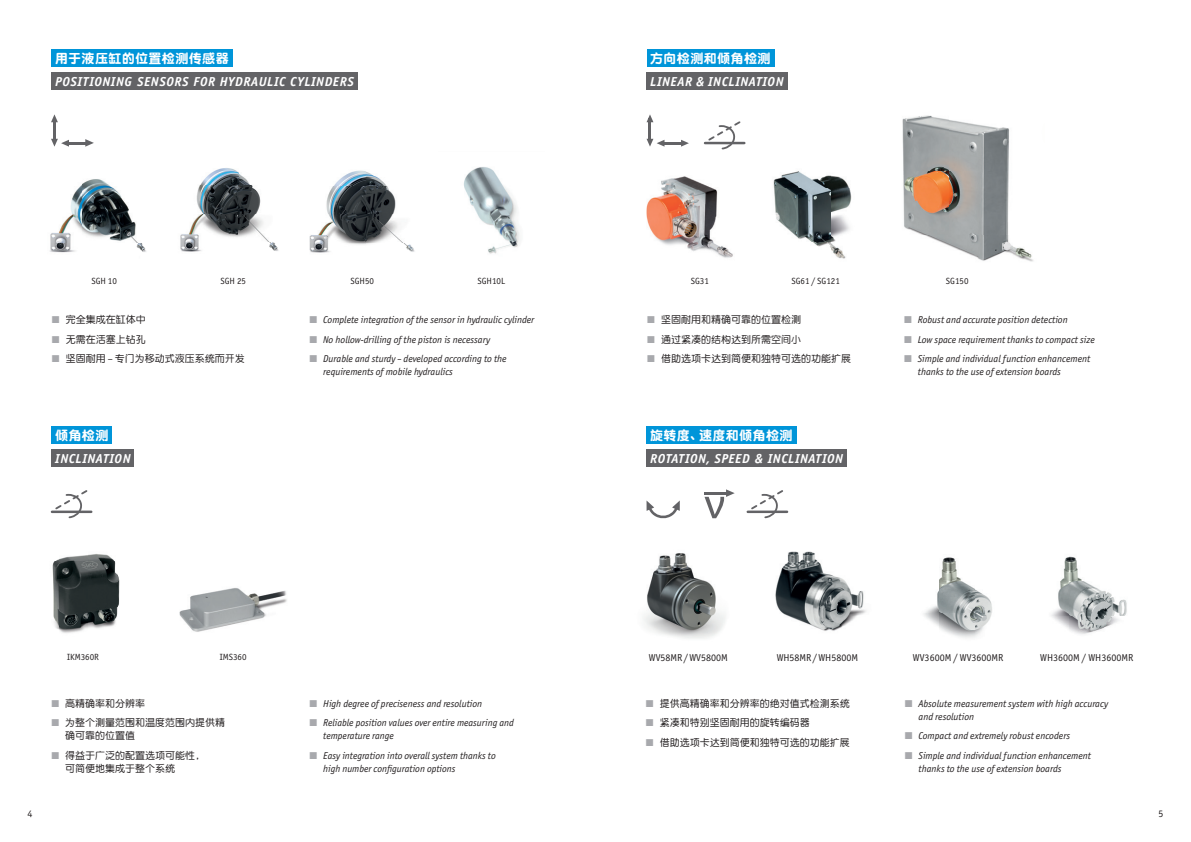
<style>
.page{position:relative;width:1191px;height:842px;background:#fff}
.page>*{position:absolute;margin:0;border:0;box-sizing:border-box;transform-origin:0 0}
.t1{font:italic 700 13px "Officina Sans ITC Pro";letter-spacing:.04em;color:#fff}
.t2{font:13px "DF Yuan GB W9";letter-spacing:.03em;color:#fff}
.t3{font:italic 10px/19.5px "Officina Sans ITC Pro";color:#231f20}
.t4{font:10px/19.5px "DF Yuan GB W5";color:#231f20}
.t5{font:10px "Officina Sans ITC Pro";color:#231f20}
.t6{font:9px "Officina Sans ITC Pro";color:#231f20}
.s1{font-family:"Officina Sans ITC Pro"}
</style>
<div class="page">
<img style="left:646px;top:176px;width:87px;height:82px">
<img style="left:902px;top:115px;width:132px;height:147px">
<img style="left:773px;top:171px;width:79px;height:88px">
<img style="left:199px;top:168px;width:188px;height:18px">
<img style="left:180px;top:186px;width:94px;height:57px">
<img style="left:180px;top:243px;width:235px;height:10px">
<img style="left:50px;top:144px;width:96px;height:109px">
<img style="left:309px;top:186px;width:94px;height:57px">
<img style="left:294px;top:168px;width:13px;height:85px">
<img style="left:52px;top:554px;width:68px;height:79px">
<img style="left:179px;top:588px;width:108px;height:44px">
<svg style="left:85px;top:139px;width:9px;height:8px"></svg>
<hr style="left:65px;top:142px;width:21px;height:2px;background:#636366">
<svg style="left:51px;top:139px;width:18px;height:8px"></svg>
<svg style="left:51px;top:114px;width:7px;height:8px"></svg>
<hr style="left:53px;top:119px;width:3px;height:20px;background:#636366">
<svg style="left:681px;top:140px;width:8px;height:7px"></svg>
<hr style="left:661px;top:142px;width:20px;height:2px;background:#636366">
<svg style="left:646px;top:139px;width:18px;height:8px"></svg>
<svg style="left:646px;top:114px;width:7px;height:8px"></svg>
<hr style="left:649px;top:119px;width:2px;height:20px;background:#636366">
<hr style="left:705px;top:142px;width:39px;height:2px;background:#636366">
<svg style="left:706px;top:121px;width:36px;height:29px"></svg>
<svg style="left:646px;top:500px;width:34px;height:19px"></svg>
<hr style="left:747px;top:511px;width:40px;height:2px;background:#636366">
<svg style="left:749px;top:490px;width:36px;height:29px"></svg>
<svg style="left:704px;top:489px;width:30px;height:29px"></svg>
<hr style="left:52px;top:511px;width:39px;height:2px;background:#636366">
<svg style="left:54px;top:490px;width:35px;height:29px"></svg>
<img style="left:643px;top:553px;width:82px;height:86px">
<img style="left:923px;top:557px;width:69px;height:81px">
<img style="left:1051px;top:556px;width:76px;height:78px">
<img style="left:775px;top:551px;width:91px;height:80px">
<div style="left:52px;top:72px;width:305px;height:18px;background:#636366"></div>
<div style="left:646px;top:72px;width:142px;height:18px;background:#636366"></div>
<div style="left:52px;top:50px;width:181px;height:17px;background:#0095d9"></div>
<div style="left:52px;top:449px;width:82px;height:18px;background:#636366"></div>
<div style="left:52px;top:426px;width:60px;height:18px;background:#0095d9"></div>
<div style="left:646px;top:50px;width:128px;height:17px;background:#0095d9"></div>
<div style="left:646px;top:449px;width:201px;height:18px;background:#636366"></div>
<div style="left:646px;top:426px;width:150px;height:18px;background:#0095d9"></div>
<img style="left:464px;top:167px;width:56px;height:87px">
<h1 class="t2" style="left:55px;top:52px;width:175px">用于液压缸的位置检测传感器</h1>
<h1 class="t2" style="left:650px;top:52px;width:122px">方向检测和倾角检测</h1>
<h1 class="t1" style="left:55px;top:74px;width:300px">POSITIONING SENSORS FOR HYDRAULIC CYLINDERS</h1>
<h1 class="t1" style="left:650px;top:74px;width:135px">LINEAR &amp; INCLINATION</h1>
<p class="t6" style="left:91px;top:276px;width:27px">SGH 10</p>
<p class="t6" style="left:220px;top:276px;width:27px">SGH 25</p>
<p class="t6" style="left:350px;top:276px;width:25px">SGH50</p>
<p class="t6" style="left:477px;top:276px;width:29px">SGH10L</p>
<p class="t6" style="left:691px;top:276px;width:20px">SG31</p>
<p class="t6" style="left:791px;top:276px;width:50px">SG61 / SG121</p>
<p class="t6" style="left:946px;top:276px;width:24px">SG150</p>
<p class="t4" style="left:66px;top:310px;width:181px">完全集成在缸体中<br>无需在活塞上钻孔<br>坚固耐用 <span class="s1">–</span> 专门为移动式液压系统而开发</p>
<p class="t4" style="left:661px;top:310px;width:191px">坚固耐用和精确可靠的位置检测<br>通过紧凑的结构达到所需空间小<br>借助选项卡达到简便和独特可选的功能扩展</p>
<p class="t3" style="left:323px;top:310px;width:212px">Complete integration of the sensor in hydraulic cylinder<br>No hollow-drilling of the piston is necessary<br>Durable and sturdy – developed according to the</p>
<p class="t3" style="left:323px;top:362px;width:131px">requirements of mobile hydraulics</p>
<h1 class="t2" style="left:55px;top:428px;width:55px">倾角检测</h1>
<h1 class="t1" style="left:55px;top:450px;width:77px">INCLINATION</h1>
<h1 class="t2" style="left:650px;top:428px;width:144px">旋转度、速度和倾角检测</h1>
<h1 class="t1" style="left:650px;top:450px;width:194px">ROTATION, SPEED &amp; INCLINATION</h1>
<p class="t3" style="left:918px;top:310px;width:178px">Robust and accurate position detection<br>Low space requirement thanks to compact size<br>Simple and individual function enhancement</p>
<p class="t3" style="left:918px;top:362px;width:145px">thanks to the use of extension boards</p>
<p class="t6" style="left:67px;top:652px;width:33px">IKM360R</p>
<p class="t6" style="left:220px;top:652px;width:28px">IMS360</p>
<p class="t4" style="left:65px;top:693px;width:162px">高精确率和分辨率<br>为整个测量范围和温度范围内提供精</p>
<p class="t4" style="left:65px;top:726px;width:142px">确可靠的位置值<br>得益于广泛的配置选项可能性，</p>
<p class="t4" style="left:65px;top:758px;width:111px">可简便地集成于整个系统</p>
<p class="t3" style="left:323px;top:694px;width:192px">High degree of preciseness and resolution<br>Reliable position values over entire measuring and</p>
<p class="t3" style="left:323px;top:726px;width:174px">temperature range<br>Easy integration into overall system thanks to</p>
<p class="t3" style="left:323px;top:759px;width:134px">high number configuration options</p>
<p class="t5" style="left:649px;top:652px;width:80px">WV58MR / WV5800M</p>
<p class="t5" style="left:776px;top:652px;width:83px">WH58MR / WH5800M</p>
<p class="t5" style="left:913px;top:652px;width:92px">WV3600M / WV3600MR</p>
<p class="t5" style="left:1040px;top:652px;width:95px">WH3600M / WH3600MR</p>
<p class="t4" style="left:660px;top:693px;width:191px">提供高精确率和分辨率的绝对值式检测系统紧凑和特别坚固耐用的旋转编码器<br>借助选项卡达到简便和独特可选的功能扩展</p>
<p class="t3" style="left:918px;top:697px;width:191px;line-height:13px">Absolute measurement system with high accuracy and resolution</p>
<p class="t3" style="left:918px;top:726px;width:174px">Compact and extremely robust encoders<br>Simple and individual function enhancement</p>
<p class="t3" style="left:918px;top:759px;width:145px">thanks to the use of extension boards</p>
<p class="t5" style="left:27px;top:808px;width:7px">4</p>
<p class="t5" style="left:1158px;top:808px;width:6px">5</p>
</div>
